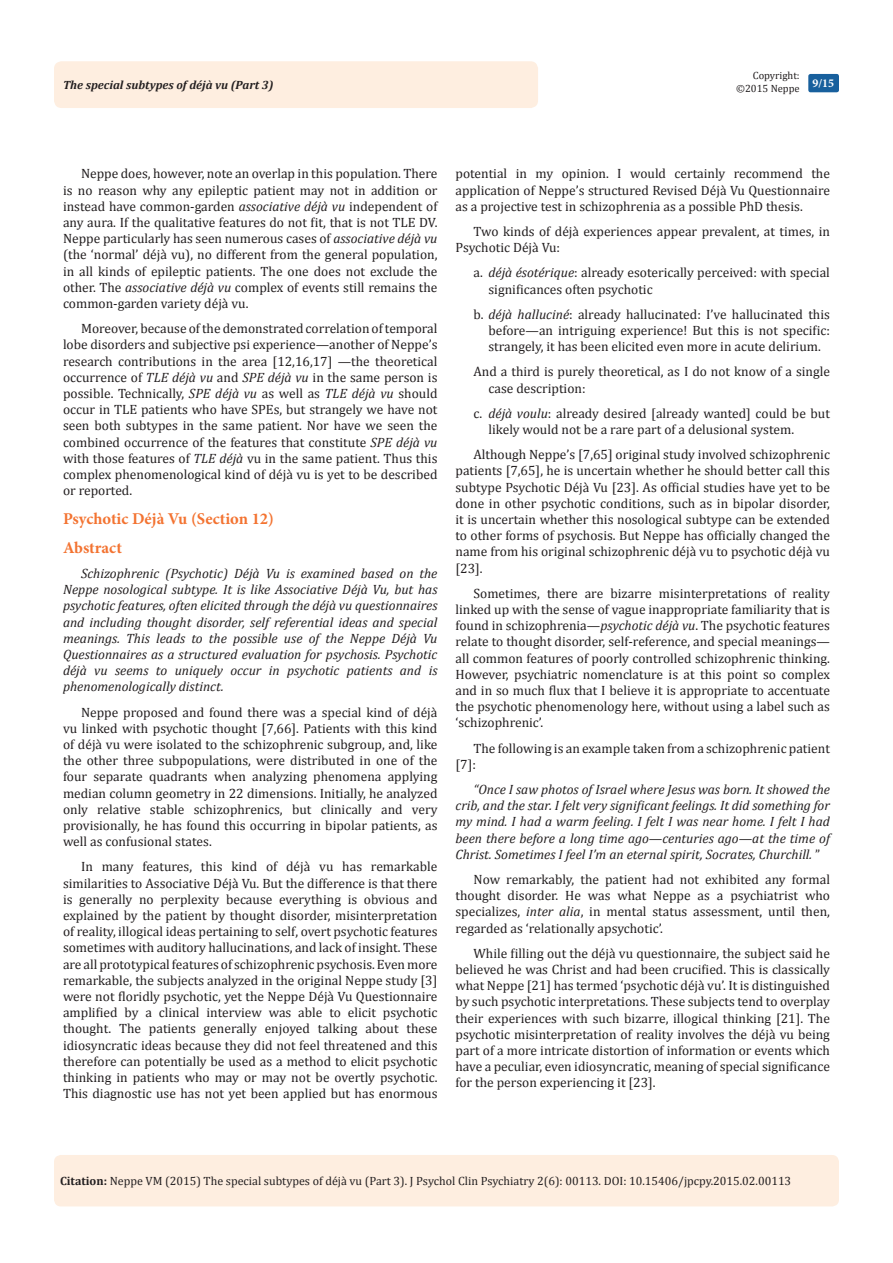
<style>
.page{position:relative;width:893px;height:1263px;background:#fff}
.page>*{position:absolute;margin:0;border:0;box-sizing:border-box;transform-origin:0 0}
.t1{font:700 16.5px "Minion Pro";color:#f37331}
.t2{font:13.5px/16.2px "Cambria";color:#231f20;text-align:justify}
.t3{font:italic 13.5px/16.2px "Cambria";color:#231f20;text-align:justify}
.Citation{font:12px "Cambria";color:#231f20}
.t4{font:italic 700 12px "Cambria";color:#231f20}
.t5{font:700 12px "Minion Pro";color:#fff}
.t6{font:10.5px "Cambria";color:#231f20}
.s1{font-style:italic}
.s2{font-style:normal}
.s3{font-weight:700}
</style>
<div class="page">
<div style="left:54px;top:61px;width:484px;height:47px;background:#feeee0;border-radius:8px"></div>
<div style="left:808px;top:74px;width:31px;height:18px;background:#18609d;border-radius:2px"></div>
<div style="left:54px;top:1155px;width:785px;height:51px;background:#feeee0;border-radius:7px"></div>
<p class="t6" style="left:753px;top:69px;width:48px">Copyright:</p>
<p class="t6" style="left:736px;top:82px;width:65px">©2015 Neppe</p>
<p class="t4" style="left:63px;top:77px;width:212px">The special subtypes of déjà vu (Part 3)</p>
<p class="t5" style="left:812px;top:75px;width:23px">9/15</p>
<p class="t2" style="left:63px;top:166px;width:376px;text-indent:18px">Neppe does, however, note an overlap in this population. There is no reason why any epileptic patient may not in addition or instead have common-garden <span class="s1">associative déjà vu</span> independent of any aura. If the qualitative features do not fit, that is not TLE DV.<br>Neppe particularly has seen numerous cases of <span class="s1">associative déjà vu </span>(the ‘normal’ déjà vu), no different from the general population, in all kinds of epileptic patients. The one does not exclude the other. The <span class="s1">associative déjà vu</span> complex of events still remains the common-garden variety déjà vu.</p>
<p class="t2" style="left:63px;top:320px;width:376px;text-indent:18px">Moreover, because of the demonstrated correlation of temporal lobe disorders and subjective psi experience—another of Neppe’s research contributions in the area [12,16,17] —the theoretical occurrence of <span class="s1">TLE déjà vu</span> and <span class="s1">SPE déjà vu</span> in the same person is possible. Technically, <span class="s1">SPE déjà vu</span> as well as <span class="s1">TLE déjà vu</span> should occur in TLE patients who have SPEs, but strangely we have not seen both subtypes in the same patient. Nor have we seen the combined occurrence of the features that constitute <span class="s1">SPE déjà vu </span>with those features of <span class="s1">TLE déjà</span> vu in the same patient. Thus this complex phenomenological kind of déjà vu is yet to be described or reported.</p>
<p class="t1" style="left:63px;top:507px;width:213px">Psychotic Déjà Vu (Section 12)</p>
<p class="t1" style="left:63px;top:536px;width:60px">Abstract</p>
<p class="t3" style="left:63px;top:565px;width:376px;text-indent:18px">Schizophrenic (Psychotic) Déjà Vu is examined based on the Neppe nosological subtype. It is like Associative Déjà Vu, but has psychotic features, often elicited through the déjà vu questionnaires and including thought disorder, self referential ideas and special meanings. This leads to the possible use of the Neppe Déjà Vu Questionnaires as a structured evaluation for psychosis. Psychotic déjà vu seems to uniquely occur in psychotic patients and is phenomenologically distinct.</p>
<p class="t2" style="left:63px;top:704px;width:376px;text-indent:18px">Neppe proposed and found there was a special kind of déjà vu linked with psychotic thought [7,66]. Patients with this kind of déjà vu were isolated to the schizophrenic subgroup, and, like the other three subpopulations, were distributed in one of the four separate quadrants when analyzing phenomena applying median column geometry in 22 dimensions. Initially, he analyzed only relative stable schizophrenics, but clinically and very provisionally, he has found this occurring in bipolar patients, as well as confusional states.</p>
<p class="t2" style="left:63px;top:859px;width:376px;text-indent:18px">In many features, this kind of déjà vu has remarkable similarities to Associative Déjà Vu. But the difference is that there is generally no perplexity because everything is obvious and explained by the patient by thought disorder, misinterpretation of reality, illogical ideas pertaining to self, overt psychotic features sometimes with auditory hallucinations, and lack of insight. These are all prototypical features of schizophrenic psychosis. Even more remarkable, the subjects analyzed in the original Neppe study [3] were not floridly psychotic, yet the Neppe Déjà Vu Questionnaire amplified by a clinical interview was able to elicit psychotic thought. The patients generally enjoyed talking about these idiosyncratic ideas because they did not feel threatened and this therefore can potentially be used as a method to elicit psychotic thinking in patients who may or may not be overtly psychotic.<br>This diagnostic use has not yet been applied but has enormous</p>
<p class="t2" style="left:455px;top:166px;width:376px">potential in my opinion. I would certainly recommend the application of Neppe’s structured Revised Déjà Vu Questionnaire as a projective test in schizophrenia as a possible PhD thesis.</p>
<p class="t2" style="left:455px;top:223px;width:376px;text-indent:18px">Two kinds of déjà experiences appear prevalent, at times, in<br>Psychotic Déjà Vu:</p>
<p class="t2" style="left:488px;top:265px;width:343px;text-indent:-15px">a. <span class="s1">déjà ésotérique</span>: already esoterically perceived: with special significances often psychotic</p>
<p class="t2" style="left:488px;top:306px;width:343px;text-indent:-15px">b. <span class="s1">déjà halluciné</span>: already hallucinated: I’ve hallucinated this before—an intriguing experience! But this is not specific: strangely, it has been elicited even more in acute delirium.</p>
<p class="t2" style="left:488px;top:364px;width:343px;text-indent:-15px">And a third is purely theoretical, as I do not know of a single case description:</p>
<p class="t2" style="left:488px;top:405px;width:343px;text-indent:-15px">c. <span class="s1">déjà voulu</span>: already desired [already wanted] could be but likely would not be a rare part of a delusional system.</p>
<p class="t2" style="left:455px;top:446px;width:376px;text-indent:18px">Although Neppe’s [7,65] original study involved schizophrenic patients [7,65], he is uncertain whether he should better call this subtype Psychotic Déjà Vu [23]. As official studies have yet to be done in other psychotic conditions, such as in bipolar disorder, it is uncertain whether this nosological subtype can be extended to other forms of psychosis. But Neppe has officially changed the name from his original schizophrenic déjà vu to psychotic déjà vu [23].</p>
<p class="t2" style="left:455px;top:585px;width:376px;text-indent:18px">Sometimes, there are bizarre misinterpretations of reality linked up with the sense of vague inappropriate familiarity that is found in schizophrenia—<span class="s1">psychotic déjà vu</span>. The psychotic features relate to thought disorder, self-reference, and special meanings— all common features of poorly controlled schizophrenic thinking.<br>However, psychiatric nomenclature is at this point so complex and in so much flux that I believe it is appropriate to accentuate the psychotic phenomenology here, without using a label such as ‘schizophrenic’.</p>
<p class="t2" style="left:455px;top:740px;width:376px;text-indent:18px">The following is an example taken from a schizophrenic patient [7]:</p>
<p class="t3" style="left:455px;top:781px;width:376px;text-indent:18px">“Once I saw photos of Israel where Jesus was born. It showed the crib, and the star. I felt very significant feelings. It did something for my mind. I had a warm feeling. I felt I was near home. I felt I had been there before a long time ago—centuries ago—at the time of Christ. Sometimes I feel I’m an eternal spirit, Socrates, Churchill. <span class="s2">”</span></p>
<p class="t2" style="left:455px;top:871px;width:376px;text-indent:18px">Now remarkably, the patient had not exhibited any formal thought disorder. He was what Neppe as a psychiatrist who specializes, <span class="s1">inter alia</span>, in mental status assessment, until then, regarded as ‘relationally apsychotic’.</p>
<p class="t2" style="left:455px;top:945px;width:376px;text-indent:18px">While filling out the déjà vu questionnaire, the subject said he believed he was Christ and had been crucified. This is classically what Neppe [21] has termed ‘psychotic déjà vu’. It is distinguished by such psychotic interpretations. These subjects tend to overplay their experiences with such bizarre, illogical thinking [21]. The psychotic misinterpretation of reality involves the déjà vu being part of a more intricate distortion of information or events which have a peculiar, even idiosyncratic, meaning of special significance for the person experiencing it [23].</p>
<p class="Citation" style="left:60px;top:1174px;width:733px"><span class="s3">Citation:</span> Neppe VM (2015) The special subtypes of déjà vu (Part 3). J Psychol Clin Psychiatry 2(6): 00113. DOI: 10.15406/jpcpy.2015.02.00113</p>
</div>
